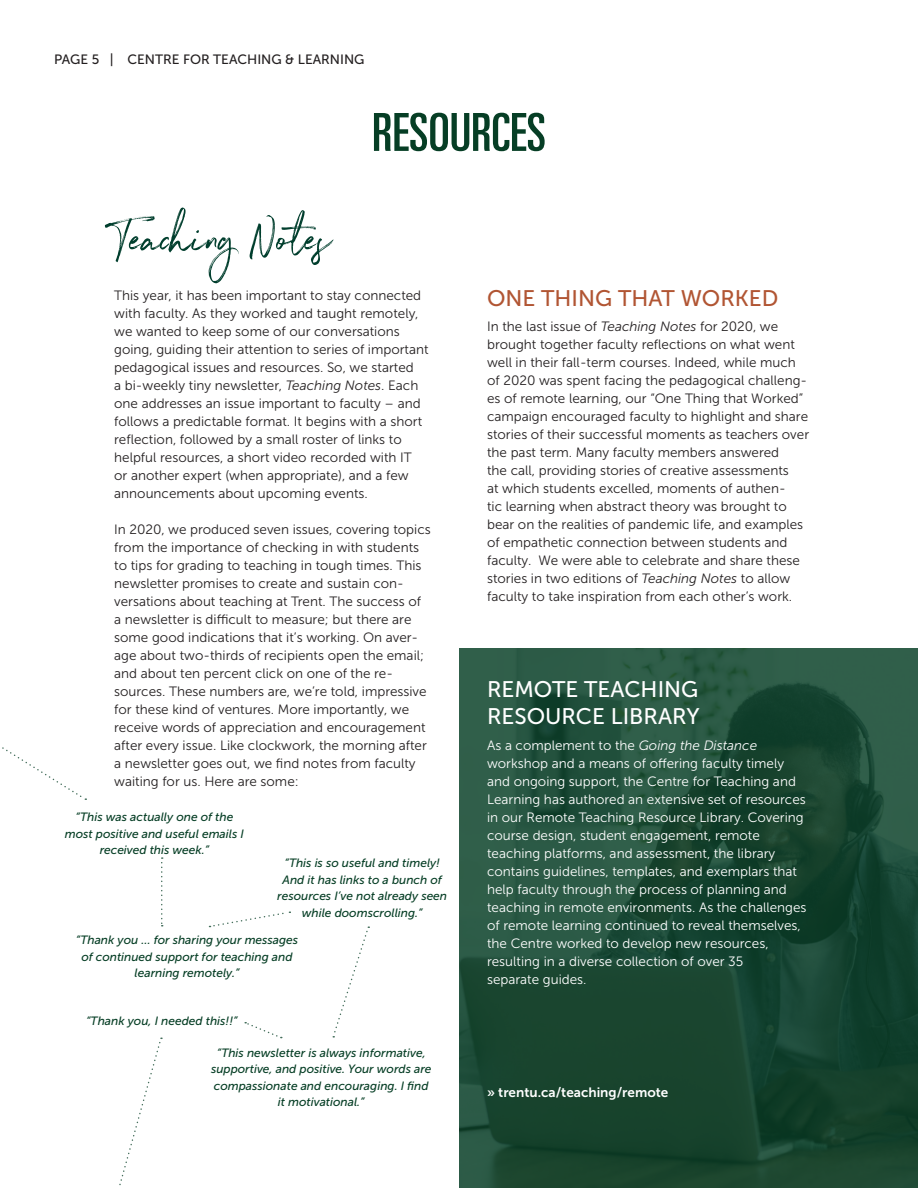
<style>
.page{position:relative;width:918px;height:1188px;background:#fff}
.page>*{position:absolute;margin:0;border:0;box-sizing:border-box;transform-origin:0 0}
.t1{font:52.95px "Northwell";color:#003e2d}
.t2{font:ultra-condensed 52.5px "Univers";color:#063e25}
.t3{font:22.5px/27px "Museo Sans 500";color:#fff}
.t4{font:22.5px "Museo Sans 500";color:#b15533}
.t5{font:13.5px/18px "Museo Sans 300";color:#231f20}
.t6{font:13.5px/18px "Museo Sans 300";color:#fff}
.t7{font:13.5px "Museo Sans 500";color:#231f20}
.t8{font:13.5px "Museo Sans 700";color:#fff}
.t9{font:italic 12px/16.5px "Museo Sans 500";color:#063e25;text-align:center}
.s1{font-style:italic}
</style>
<div class="page">
<svg style="left:459px;top:649px;width:459px;height:539px;background:#1d4a36"></svg>
<svg style="left:2px;top:747px;width:84px;height:53px"></svg>
<svg style="left:161px;top:857px;width:2px;height:69px"></svg>
<svg style="left:210px;top:911px;width:80px;height:16px"></svg>
<svg style="left:332px;top:926px;width:37px;height:112px"></svg>
<svg style="left:245px;top:1022px;width:37px;height:16px"></svg>
<svg style="left:119px;top:1038px;width:43px;height:148px"></svg>
<p class="t7" style="left:54px;top:52px;width:312px">PAGE 5 | CENTRE FOR TEACHING &amp; LEARNING</p>
<p class="t2" style="left:372px;top:102px;width:175px">RESOURCES</p>
<p class="t1" style="left:113px;top:200px;width:221px">Teaching Notes</p>
<p class="t5" style="left:114px;top:286px;width:316px">This year, it has been important to stay connected with faculty. As they worked and taught remotely, we wanted to keep some of our conversations going, guiding their attention to series of important pedagogical issues and resources. So, we started<br>a bi-weekly tiny newsletter, <span class="s1">Teaching Notes</span>. Each one addresses an issue important to faculty – and follows a predictable format. It begins with a short reflection, followed by a small roster of links to helpful resources, a short video recorded with IT<br>or another expert (when appropriate), and a few announcements about upcoming events.</p>
<p class="t5" style="left:114px;top:520px;width:318px">In 2020, we produced seven issues, covering topics from the importance of checking in with students to tips for grading to teaching in tough times. This newsletter promises to create and sustain con&shy;versations about teaching at Trent. The success of a newsletter is difficult to measure; but there are some good indications that it’s working. On aver&shy;age about two-thirds of recipients open the email; and about ten percent click on one of the re&shy;sources. These numbers are, we’re told, impressive for these kind of ventures. More importantly, we receive words of appreciation and encouragement after every issue. Like clockwork, the morning after a newsletter goes out, we find notes from faculty waiting for us. Here are some:</p>
<p class="t9" style="left:65px;top:809px;width:181px">“This was actually one of the most positive and useful emails I received this week.”</p>
<p class="t9" style="left:277px;top:855px;width:171px">“This is so useful and timely!<br>And it has links to a bunch of resources I’ve not already seen while doomscrolling.”</p>
<p class="t9" style="left:76px;top:932px;width:224px">“Thank you … for sharing your messages of continued support for teaching and learning remotely.”</p>
<p class="t9" style="left:86px;top:1012px;width:153px">“Thank you, I needed this!!”</p>
<p class="t9" style="left:211px;top:1045px;width:222px">“This newsletter is always informative, supportive, and positive. Your words are compassionate and encouraging. I find it motivational.”</p>
<p class="t4" style="left:487px;top:286px;width:293px">ONE THING THAT WORKED</p>
<p class="t5" style="left:487px;top:318px;width:324px">In the last issue of <span class="s1">Teaching Notes</span> for 2020, we brought together faculty reflections on what went well in their fall-term courses. Indeed, while much of 2020 was spent facing the pedagogical challeng&shy;es of remote learning, our “One Thing that Worked” campaign encouraged faculty to highlight and share stories of their successful moments as teachers over the past term. Many faculty members answered<br>the call, providing stories of creative assessments<br>at which students excelled, moments of authen-<br>tic learning when abstract theory was brought to bear on the realities of pandemic life, and examples of empathetic connection between students and faculty. We were able to celebrate and share these stories in two editions of <span class="s1">Teaching Notes</span> to allow faculty to take inspiration from each other’s work.</p>
<p class="t3" style="left:487px;top:676px;width:214px">REMOTE TEACHING<br>RESOURCE LIBRARY</p>
<p class="t6" style="left:487px;top:736px;width:272px">As a complement to the <span class="s1">Going the Distance</span></p>
<p class="t6" style="left:487px;top:754px;width:320px">workshop and a means of offering faculty timely and ongoing support, the Centre for Teaching and Learning has authored an extensive set of resources in our Remote Teaching Resource Library. Covering course design, student engagement, remote</p>
<p class="t6" style="left:487px;top:844px;width:290px">teaching platforms, and assessment, the library</p>
<p class="t6" style="left:487px;top:862px;width:321px">contains guidelines, templates, and exemplars that help faculty through the process of planning and teaching in remote environments. As the challenges of remote learning continued to reveal themselves, the Centre worked to develop new resources,</p>
<p class="t6" style="left:487px;top:952px;width:258px">resulting in a diverse collection of over 35</p>
<p class="t6" style="left:487px;top:970px;width:101px">separate guides.</p>
<p class="t8" style="left:487px;top:1085px;width:183px">» trentu.ca/teaching/remote</p>
</div>
